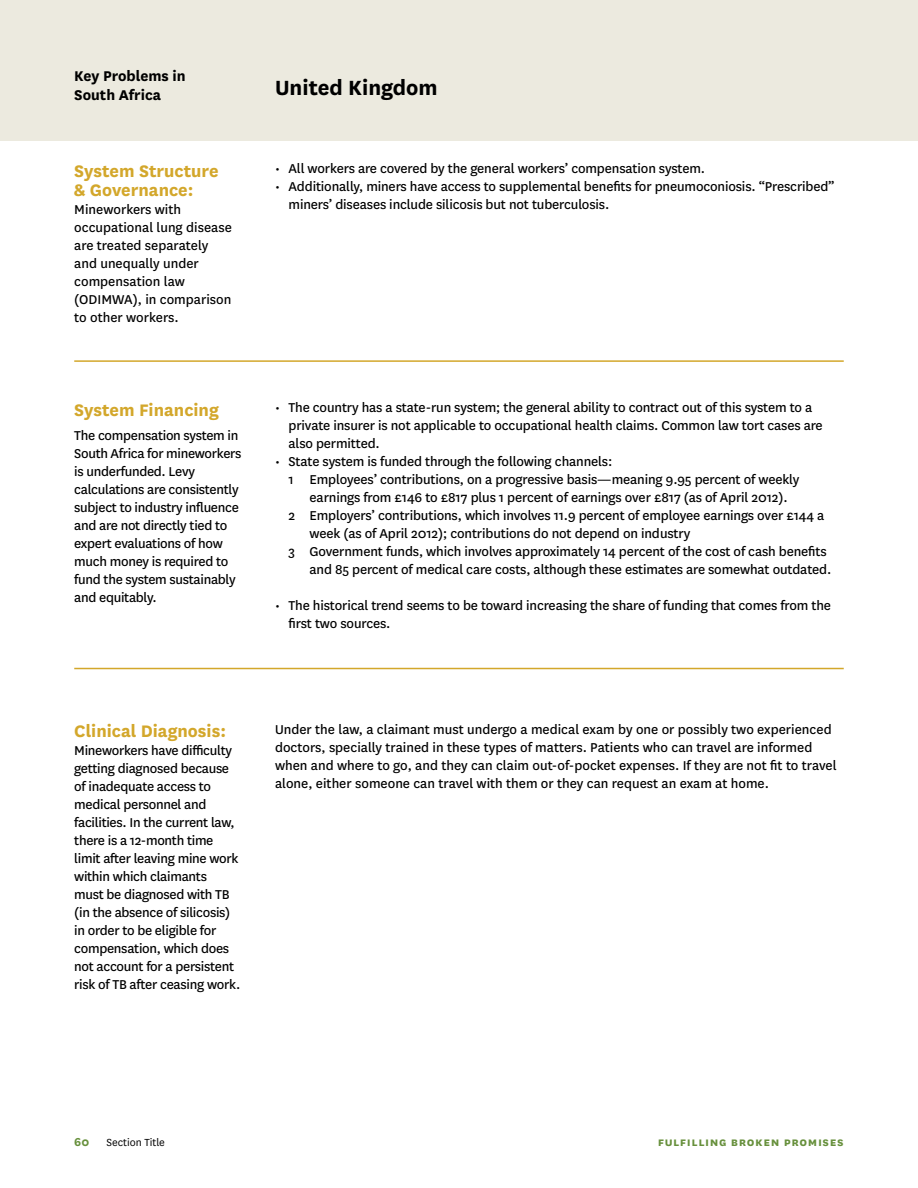
<style>
.page{position:relative;width:918px;height:1188px;background:#fff}
.page>*{position:absolute;margin:0;border:0;box-sizing:border-box;transform-origin:0 0}
.t1{font:700 24px "National";color:#000}
.t2{font:700 19.5px/19.5px "National";color:#d3a72b}
.t3{font:700 16.5px/19px "National";color:#000}
.t4{font:15px/18px "National";letter-spacing:-.01em;color:#000}
.t5{font:700 13.5px "National";letter-spacing:.045em;color:#67903c}
.t6{font:12px "National";color:#000}
</style>
<div class="page">
<div style="left:0;top:0;width:918px;height:140px;background:#eceadf"></div>
<hr style="left:74px;top:360px;width:770px;height:2px;background:#d3a72b">
<hr style="left:74px;top:668px;width:770px;height:1px;background:#d3a72b">
<p class="t3" style="left:74px;top:66px;width:113px">Key Problems in<br>South Africa</p>
<h1 class="t1" style="left:275px;top:71px;width:164px">United Kingdom</h1>
<h2 class="t2" style="left:74px;top:159px;width:146px">System Structure &amp; Governance:</h2>
<p class="t4" style="left:74px;top:200px;width:159px">Mineworkers with occupational lung disease are treated separately and unequally under compensation law (ODIMWA), in comparison to other workers.</p>
<h2 class="t2" style="left:74px;top:398px;width:146px">System Financing</h2>
<p class="t4" style="left:74px;top:426px;width:169px">The compensation system in<br>South Africa for mineworkers is underfunded. Levy calculations are consistently subject to industry influence and are not directly tied to expert evaluations of how much money is required to fund the system sustainably and equitably.</p>
<p class="t4" style="left:275px;top:159px;width:432px">• All workers are covered by the general workers’ compensation system.</p>
<p class="t4" style="left:289px;top:177px;width:548px;text-indent:-14px">• Additionally, miners have access to supplemental benefits for pneumoconiosis. “Prescribed” miners’ diseases include silicosis but not tuberculosis.</p>
<p class="t4" style="left:289px;top:398px;width:536px;text-indent:-14px">• The country has a state-run system; the general ability to contract out of this system to a private insurer is not applicable to occupational health claims. Common law tort cases are also permitted.</p>
<p class="t4" style="left:275px;top:452px;width:339px">• State system is funded through the following channels:</p>
<p class="t4" style="left:289px;top:470px;width:512px">1 Employees’ contributions, on a progressive basis—meaning 9.95 percent of weekly</p>
<p class="t4" style="left:310px;top:488px;width:480px">earnings from £146 to £817 plus 1 percent of earnings over £817 (as of April 2012).</p>
<p class="t4" style="left:289px;top:506px;width:537px">2 Employers’ contributions, which involves 11.9 percent of employee earnings over £144 a</p>
<p class="t4" style="left:310px;top:524px;width:382px">week (as of April 2012); contributions do not depend on industry</p>
<p class="t4" style="left:289px;top:542px;width:540px">3 Government funds, which involves approximately 14 percent of the cost of cash benefits</p>
<p class="t4" style="left:310px;top:560px;width:523px">and 85 percent of medical care costs, although these estimates are somewhat outdated.</p>
<p class="t4" style="left:289px;top:596px;width:544px;text-indent:-14px">• The historical trend seems to be toward increasing the share of funding that comes from the first two sources.</p>
<h2 class="t2" style="left:74px;top:720px;width:153px">Clinical Diagnosis:</h2>
<p class="t4" style="left:74px;top:741px;width:168px">Mineworkers have difficulty getting diagnosed because of inadequate access to medical personnel and facilities. In the current law, there is a 12-month time limit after leaving mine work within which claimants must be diagnosed with TB (in the absence of silicosis) in order to be eligible for compensation, which does not account for a persistent risk of TB after ceasing work.</p>
<p class="t4" style="left:275px;top:719px;width:563px">Under the law, a claimant must undergo a medical exam by one or possibly two experienced doctors, specially trained in these types of matters. Patients who can travel are informed when and where to go, and they can claim out-of-pocket expenses. If they are not fit to travel alone, either someone can travel with them or they can request an exam at home.</p>
<p class="t5" style="left:74px;top:1132px;width:17px">60</p>
<p class="t6" style="left:106px;top:1134px;width:60px">Section Title</p>
<p class="t5" style="left:658px;top:1132px;width:188px">fulfilling broken promises</p>
</div>
